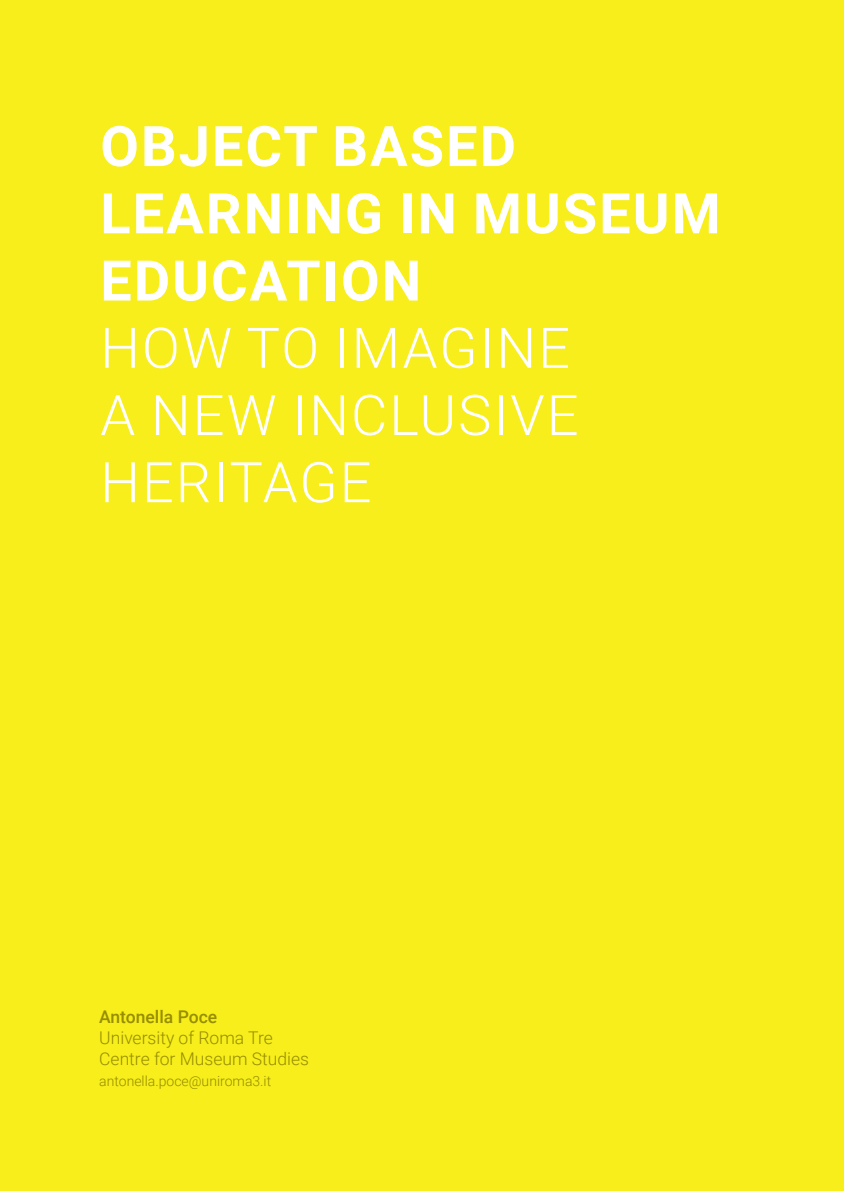
<style>
.page{position:relative;width:844px;height:1191px;background:#fff}
.page>*{position:absolute;margin:0;border:0;box-sizing:border-box;transform-origin:0 0}
.titolo_contributo{font:700 56px/67.2px "Roboto";letter-spacing:.035em;color:#fff}
.titolo_contributo-2{font:300 56px/67.2px "Roboto";letter-spacing:.035em;color:#fff}
.t1{font:300 17.5px "Roboto";color:#968d00}
.t2{font:500 17.5px "Roboto";color:#968d00}
.t3{font:300 14px "Roboto";color:#968d00}
</style>
<div class="page">
<div style="left:0;top:0;width:843px;height:1191px;background:#f7ee1c"></div>
<p class="titolo_contributo" style="left:100px;top:110px;width:621px">OBJECT BASED<br>LEARNING IN MUSEUM<br>EDUCATION</p>
<p class="titolo_contributo-2" style="left:100px;top:312px;width:479px">HOW TO IMAGINE<br>A NEW INCLUSIVE<br>HERITAGE</p>
<p class="t2" style="left:99px;top:1004px;width:119px">Antonella Poce</p>
<p class="t1" style="left:99px;top:1025px;width:175px">University of Roma Tre</p>
<p class="t1" style="left:99px;top:1046px;width:211px">Centre for Museum Studies</p>
<p class="t3" style="left:99px;top:1071px;width:173px">antonella.poce@uniroma3.it</p>
</div>
